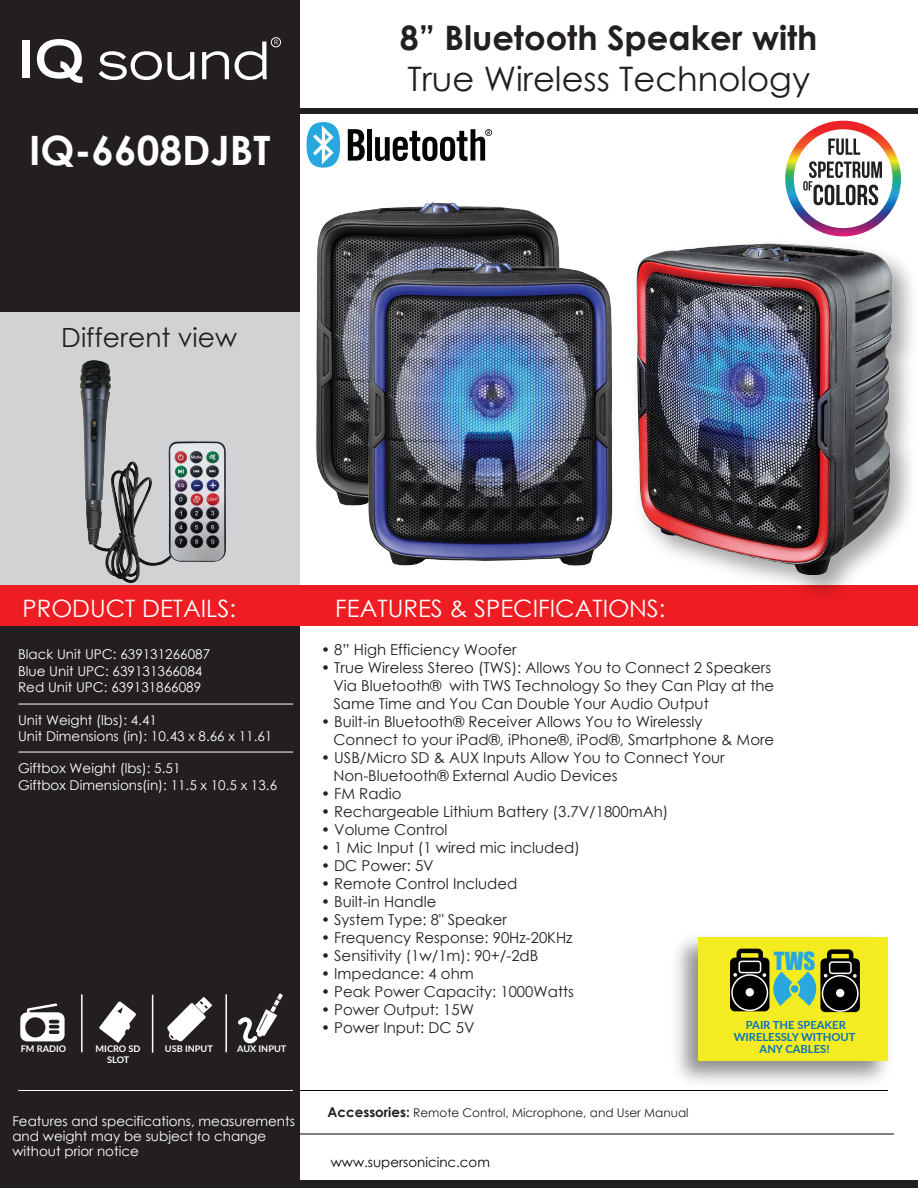
<style>
.page{position:relative;width:918px;height:1188px;background:#fff}
.page>*{position:absolute;margin:0;border:0;box-sizing:border-box;transform-origin:0 0}
.t1{font:700 40.5px "Century Gothic";color:#fff}
.t2{font:700 33.75px "Century Gothic";color:#231f20}
.t3{font:33.75px "Century Gothic";color:#231f20}
.t4{font:26.55px "Century Gothic";color:#231f20}
.t5{font:24px "Century Gothic";color:#fff}
.t6{font:22.95px "Impact";color:#29a8e0}
.t7{font:15px/18px "Century Gothic";color:#231f20}
.t8{font:13.5px/15px "Century Gothic";color:#fff}
.t9{font:13.35px "Century Gothic";color:#040503}
.t10{font:12px "Century Gothic";color:#211e1e}
.t11{font:700 11.25px/12.1px "Lato";color:#0a72ba;text-align:center}
.t12{font:700 9.15px "Lato";color:#fff}
.s1{font-weight:700;font-size:13.5px;color:#231f20}
</style>
<div class="page">
<div style="left:0;top:0;width:300px;height:1188px;background:#231f20"></div>
<div style="left:0;top:312px;width:300px;height:275px;background:#d1d2d4"></div>
<hr style="left:300px;top:1134px;width:594px;height:1px;background:#040503">
<div style="left:0;top:1181px;width:918px;height:7px;background:#231f20"></div>
<div style="left:0;top:585px;width:918px;height:41px;background:#ee1d23"></div>
<hr style="left:300px;top:1090px;width:588px;height:1px;background:#040503">
<hr style="left:18px;top:704px;width:275px;height:1px;background:#fff">
<hr style="left:18px;top:752px;width:275px;height:1px;background:#fff">
<hr style="left:18px;top:1090px;width:275px;height:1px;background:#fff">
<div style="left:300px;top:108px;width:618px;height:6px;background:#231f20"></div>
<div style="left:23px;top:40px;width:7px;height:38px;background:#fff"></div>
<svg style="left:37px;top:39px;width:45px;height:44px"></svg>
<svg style="left:99px;top:51px;width:95px;height:29px"></svg>
<svg style="left:202px;top:51px;width:27px;height:28px"></svg>
<svg style="left:235px;top:41px;width:32px;height:39px"></svg>
<svg style="left:274px;top:40px;width:4px;height:5px"></svg>
<div style="left:271px;top:37px;width:10px;height:10px;border:1px solid #fff;border-radius:50%"></div>
<svg style="left:20px;top:1003px;width:45px;height:38px"></svg>
<svg style="left:238px;top:993px;width:45px;height:51px"></svg>
<svg style="left:99px;top:1001px;width:37px;height:42px"></svg>
<svg style="left:167px;top:997px;width:45px;height:45px"></svg>
<hr style="left:81px;top:994px;width:2px;height:58px;background:#fff">
<hr style="left:152px;top:995px;width:1px;height:58px;background:#fff">
<hr style="left:225px;top:994px;width:2px;height:58px;background:#fff">
<svg style="left:348px;top:129px;width:17px;height:32px"></svg>
<div style="left:367px;top:129px;width:5px;height:32px;background:#040503"></div>
<svg style="left:375px;top:129px;width:117px;height:32px"></svg>
<svg style="left:307px;top:122px;width:33px;height:46px"></svg>
<img style="left:677px;top:937px;width:211px;height:145px">
<div style="left:699px;top:938px;width:189px;height:123px;background:#f4ec21"></div>
<div style="left:730px;top:958px;width:39px;height:53px;background:#000;border-radius:5px"></div>
<div style="left:731px;top:974px;width:37px;height:37px;border:2px solid #fff;border-radius:50%"></div>
<div style="left:746px;top:988px;width:8px;height:8px;background:#fff;border-radius:50%"></div>
<div style="left:737px;top:949px;width:26px;height:17px;border:4px solid #050504;border-radius:3px"></div>
<div style="left:738px;top:961px;width:23px;height:12px;border:2px solid #fff;border-radius:3px"></div>
<div style="left:732px;top:972px;width:7px;height:6px;border:2px solid #050504;border-radius:50%"></div>
<div style="left:761px;top:972px;width:7px;height:6px;border:2px solid #050504;border-radius:50%"></div>
<div style="left:820px;top:958px;width:40px;height:54px;background:#000;border-radius:5px"></div>
<div style="left:822px;top:975px;width:37px;height:37px;border:2px solid #fff;border-radius:50%"></div>
<div style="left:836px;top:989px;width:8px;height:8px;background:#fff;border-radius:50%"></div>
<div style="left:827px;top:949px;width:26px;height:18px;border:4px solid #050504;border-radius:3px"></div>
<div style="left:829px;top:961px;width:23px;height:13px;border:2px solid #fff;border-radius:3px"></div>
<svg style="left:762px;top:965px;width:66px;height:45px"></svg>
<div style="left:822px;top:972px;width:7px;height:7px;border:2px solid #050504;border-radius:50%"></div>
<svg style="left:853px;top:974px;width:4px;height:4px"></svg>
<img style="left:633px;top:241px;width:268px;height:338px">
<svg style="left:785px;top:121px;width:116px;height:115px"></svg>
<img style="left:316px;top:202px;width:244px;height:304px">
<img style="left:361px;top:256px;width:252px;height:310px">
<img style="left:80px;top:360px;width:87px;height:223px">
<img style="left:167px;top:441px;width:59px;height:121px">
<h1 class="t1" style="left:29px;top:119px;width:243px">IQ-6608DJBT</h1>
<h3 class="t4" style="left:61px;top:319px;width:177px">Different view</h3>
<h2 class="t2" style="left:400px;top:12px;width:419px">8” Bluetooth Speaker with</h2>
<h2 class="t3" style="left:407px;top:55px;width:404px">True Wireless Technology</h2>
<h3 class="t5" style="left:23px;top:591px;width:215px">PRODUCT DETAILS:</h3>
<p class="t8" style="left:18px;top:646px;width:194px;line-height:16.5px">Black Unit UPC: 639131266087<br>Blue Unit UPC: 639131366084<br>Red Unit UPC: 639131866089</p>
<p class="t8" style="left:18px;top:712px;width:256px;line-height:16.2px">Unit Weight (lbs): 4.41<br>Unit Dimensions (in): 10.43 x 8.66 x 11.61</p>
<p class="t8" style="left:18px;top:760px;width:261px;line-height:16.2px">Giftbox Weight (lbs): 5.51<br>Giftbox Dimensions(in): 11.5 x 10.5 x 13.6</p>
<p class="t12" style="left:165px;top:1042px;width:49px">USB INPUT</p>
<p class="t12" style="left:21px;top:1042px;width:47px">FM RADIO</p>
<p class="t12" style="left:96px;top:1042px;width:46px">MICRO SD</p>
<p class="t12" style="left:237px;top:1042px;width:51px">AUX INPUT</p>
<p class="t12" style="left:107px;top:1053px;width:24px">SLOT</p>
<p class="t8" style="left:12px;top:1113px;width:284px">Features and specifications, measurements and weight may be subject to change without prior notice</p>
<h3 class="t5" style="left:335px;top:591px;width:332px">FEATURES &amp; SPECIFICATIONS:</h3>
<p class="t7" style="left:321px;top:641px;width:197px">• 8” High Efficiency Woofer</p>
<p class="t7" style="left:333px;top:659px;width:442px;text-indent:-12px">• True Wireless Stereo (TWS): Allows You to Connect 2 Speakers<br>Via Bluetooth® with TWS Technology So they Can Play at the<br>Same Time and You Can Double Your Audio Output</p>
<p class="t7" style="left:333px;top:713px;width:442px;text-indent:-12px">• Built-in Bluetooth® Receiver Allows You to Wirelessly<br>Connect to your iPad®, iPhone®, iPod®, Smartphone &amp; More</p>
<p class="t7" style="left:333px;top:749px;width:393px;text-indent:-12px">• USB/Micro SD &amp; AUX Inputs Allow You to Connect Your<br>Non-Bluetooth® External Audio Devices</p>
<p class="t7" style="left:321px;top:785px;width:82px">• FM Radio</p>
<p class="t7" style="left:321px;top:803px;width:349px">• Rechargeable Lithium Battery (3.7V/1800mAh)</p>
<p class="t7" style="left:321px;top:821px;width:128px">• Volume Control</p>
<p class="t7" style="left:321px;top:839px;width:260px">• 1 Mic Input (1 wired mic included)</p>
<p class="t7" style="left:321px;top:857px;width:114px">• DC Power: 5V</p>
<p class="t7" style="left:321px;top:875px;width:198px">• Remote Control Included</p>
<p class="t7" style="left:321px;top:893px;width:117px">• Built-in Handle</p>
<p class="t7" style="left:321px;top:911px;width:187px">• System Type: 8" Speaker</p>
<p class="t7" style="left:321px;top:929px;width:253px">• Frequency Response: 90Hz-20KHz</p>
<p class="t7" style="left:321px;top:947px;width:219px">• Sensitivity (1w/1m): 90+/-2dB</p>
<p class="t7" style="left:321px;top:965px;width:154px">• Impedance: 4 ohm</p>
<p class="t7" style="left:321px;top:983px;width:254px">• Peak Power Capacity: 1000Watts</p>
<p class="t7" style="left:321px;top:1001px;width:154px">• Power Output: 15W</p>
<p class="t7" style="left:321px;top:1019px;width:155px">• Power Input: DC 5V</p>
<h3 class="t6" style="left:774px;top:943px;width:43px">TWS</h3>
<p class="t11" style="left:734px;top:1019px;width:123px">PAIR THE SPEAKER<br>WIRELESSLY WITHOUT<br>ANY CABLES!</p>
<p class="t10" style="left:327px;top:1104px;width:363px"><span class="s1">Accessories:</span> Remote Control, Microphone, and User Manual</p>
<p class="t9" style="left:331px;top:1153px;width:161px">www.supersonicinc.com</p>
</div>
